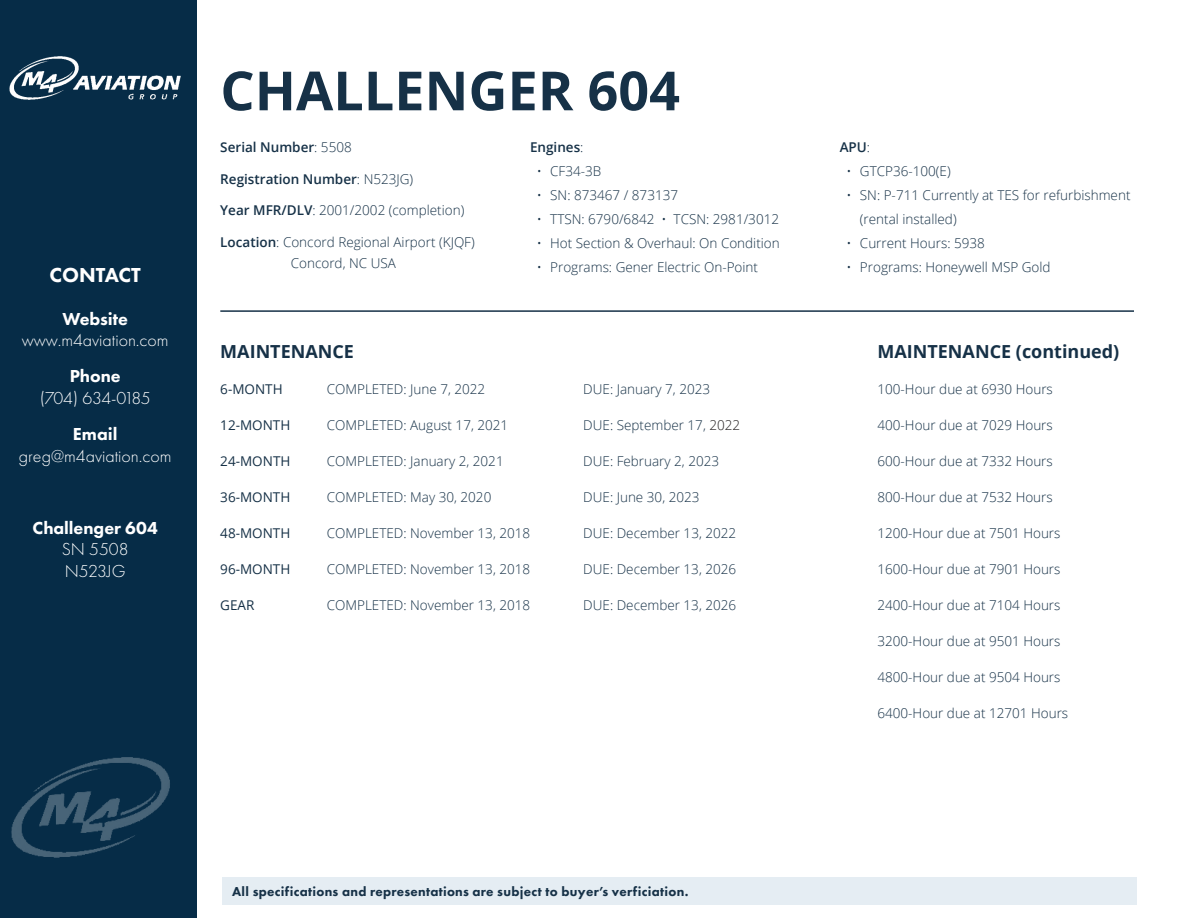
<style>
.page{position:relative;width:1188px;height:918px;background:#fff}
.page>*{position:absolute;margin:0;border:0;box-sizing:border-box;transform-origin:0 0}
.t1{font:700 54px "Open Sans";color:#163147}
.t2{font:800 21px "Futura PT";color:#fff}
.t3{font:300 18px/21.6px "Futura PT";color:#fff}
.t4{font:700 18px "Open Sans";color:#163147}
.t5{font:800 18px "Futura PT";color:#fff}
.t6{font:300 18px "Futura PT";letter-spacing:-.04em;color:#fff}
.t7{font:300 13.5px/24px "Open Sans";color:#163147}
.t8{font:800 13.5px "Futura PT";letter-spacing:.02em;color:#163147}
.t9{font:600 13.5px "Open Sans";color:#163147}
.t10{font:13.5px "Open Sans";color:#163147}
.s1{font-weight:300}
.s2{font-weight:600}
.s3{color:#231f20}
</style>
<div class="page">
<div style="left:0;top:0;width:197px;height:918px;background:#062c47"></div>
<img style="left:9px;top:56px;width:172px;height:44px">
<div style="left:222px;top:878px;width:915px;height:27px;background:#e5edf3"></div>
<img style="left:11px;top:757px;width:159px;height:101px">
<hr style="left:220px;top:310px;width:914px;height:2px;background:#163147">
<h2 class="t2" style="left:50px;top:261px;width:93px">CONTACT</h2>
<h3 class="t5" style="left:62px;top:307px;width:67px">Website</h3>
<h3 class="t3" style="left:22px;top:330px;width:148px">www.m4aviation.com</h3>
<h3 class="t5" style="left:70px;top:365px;width:53px">Phone</h3>
<h3 class="t6" style="left:40px;top:388px;width:112px">(704) 634-0185</h3>
<h3 class="t5" style="left:73px;top:423px;width:46px">Email</h3>
<h3 class="t3" style="left:19px;top:445px;width:154px">greg@m4aviation.com</h3>
<h3 class="t5" style="left:33px;top:516px;width:127px">Challenger 604</h3>
<h3 class="t3" style="left:62px;top:538px;width:69px">SN 5508<br>N523JG</h3>
<p class="t1" style="left:220px;top:53px;width:461px">CHALLENGER 604</p>
<p class="t9" style="left:220px;top:138px;width:133px">Serial Number<span class="s1">: 5508</span></p>
<p class="t9" style="left:220px;top:169px;width:195px">Registration Number<span class="s1">: N523JG)</span></p>
<p class="t7" style="left:220px;top:198px;width:246px"><span class="s2">Year MFR/DLV</span>: 2001/2002 (completion)</p>
<p class="t7" style="left:220px;top:229px;width:256px"><span class="s2">Location</span>: Concord Regional Airport (KJQF)</p>
<p class="t7" style="left:291px;top:250px;width:107px">Concord, NC USA</p>
<p class="t9" style="left:530px;top:138px;width:55px">Engines<span class="s1">:</span></p>
<p class="t7" style="left:537px;top:159px;width:66px">• CF34-3B</p>
<p class="t7" style="left:537px;top:183px;width:143px">• SN: 873467 / 873137</p>
<p class="t7" style="left:537px;top:207px;width:244px">• TTSN: 6790/6842 • TCSN: 2981/3012</p>
<p class="t7" style="left:537px;top:231px;width:245px">• Hot Section &amp; Overhaul: On Condition</p>
<p class="t7" style="left:537px;top:255px;width:223px">• Programs: Gener Electric On-Point</p>
<p class="t4" style="left:220px;top:339px;width:135px">MAINTENANCE</p>
<p class="t10" style="left:220px;top:380px;width:64px">6-MONTH</p>
<p class="t7" style="left:327px;top:377px;width:160px">COMPLETED: June 7, 2022</p>
<p class="t7" style="left:583px;top:377px;width:128px">DUE: January 7, 2023</p>
<p class="t10" style="left:220px;top:416px;width:72px">12-MONTH</p>
<p class="t7" style="left:327px;top:413px;width:183px">COMPLETED: August 17, 2021</p>
<p class="t7" style="left:583px;top:413px;width:158px">DUE: September 17, <span class="s3">2022</span></p>
<p class="t10" style="left:220px;top:452px;width:72px">24-MONTH</p>
<p class="t7" style="left:327px;top:449px;width:178px">COMPLETED: January 2, 2021</p>
<p class="t7" style="left:583px;top:449px;width:137px">DUE: February 2, 2023</p>
<p class="t10" style="left:220px;top:488px;width:72px">36-MONTH</p>
<p class="t7" style="left:327px;top:485px;width:166px">COMPLETED: May 30, 2020</p>
<p class="t7" style="left:583px;top:485px;width:118px">DUE: June 30, 2023</p>
<p class="t10" style="left:220px;top:524px;width:72px">48-MONTH</p>
<p class="t7" style="left:327px;top:521px;width:205px">COMPLETED: November 13, 2018</p>
<p class="t7" style="left:583px;top:521px;width:154px">DUE: December 13, 2022</p>
<p class="t10" style="left:220px;top:560px;width:72px">96-MONTH</p>
<p class="t7" style="left:327px;top:557px;width:205px">COMPLETED: November 13, 2018</p>
<p class="t7" style="left:583px;top:557px;width:154px">DUE: December 13, 2026</p>
<p class="t10" style="left:220px;top:596px;width:36px">GEAR</p>
<p class="t7" style="left:327px;top:593px;width:205px">COMPLETED: November 13, 2018</p>
<p class="t7" style="left:583px;top:593px;width:154px">DUE: December 13, 2026</p>
<p class="t9" style="left:840px;top:138px;width:32px">APU<span class="s1">:</span></p>
<p class="t7" style="left:846px;top:159px;width:106px">• GTCP36-100(E)</p>
<p class="t7" style="left:860px;top:183px;width:272px;text-indent:-14px">• SN: P-711 Currently at TES for refurbishment (rental installed)</p>
<p class="t7" style="left:846px;top:231px;width:140px">• Current Hours: 5938</p>
<p class="t7" style="left:846px;top:255px;width:206px">• Programs: Honeywell MSP Gold</p>
<p class="t4" style="left:878px;top:339px;width:243px">MAINTENANCE (continued)</p>
<p class="t7" style="left:878px;top:377px;width:177px">100-Hour due at 6930 Hours</p>
<p class="t7" style="left:878px;top:413px;width:177px">400-Hour due at 7029 Hours</p>
<p class="t7" style="left:877px;top:449px;width:177px">600-Hour due at 7332 Hours</p>
<p class="t7" style="left:877px;top:485px;width:177px">800-Hour due at 7532 Hours</p>
<p class="t7" style="left:877px;top:521px;width:185px">1200-Hour due at 7501 Hours</p>
<p class="t7" style="left:877px;top:557px;width:185px">1600-Hour due at 7901 Hours</p>
<p class="t7" style="left:877px;top:593px;width:185px">2400-Hour due at 7104 Hours</p>
<p class="t7" style="left:877px;top:629px;width:185px">3200-Hour due at 9501 Hours</p>
<p class="t7" style="left:877px;top:665px;width:185px">4800-Hour due at 9504 Hours</p>
<p class="t7" style="left:877px;top:701px;width:192px">6400-Hour due at 12701 Hours</p>
<p class="t8" style="left:232px;top:883px;width:458px">All specifications and representations are subject to buyer’s verficiation.</p>
</div>
